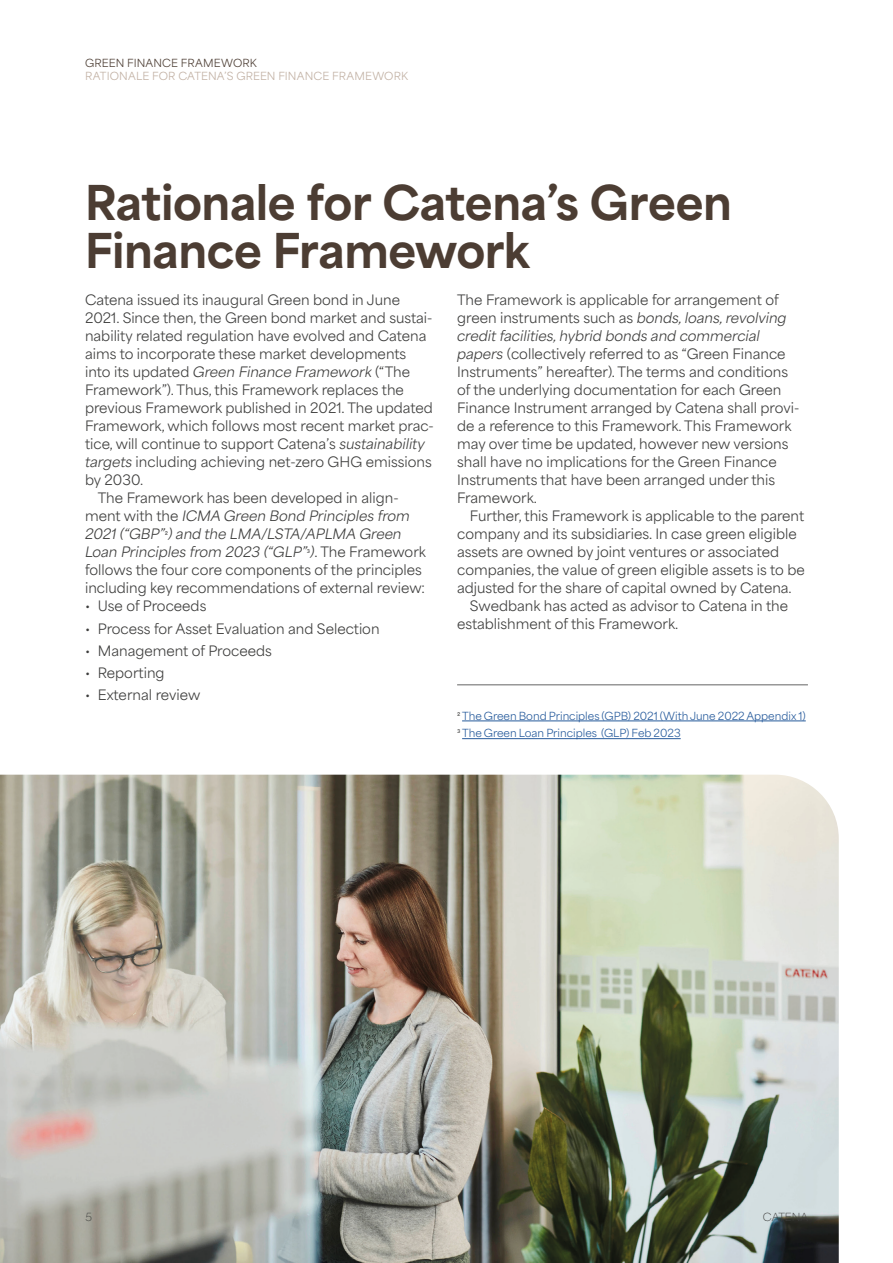
<style>
.page{position:relative;width:893px;height:1263px;background:#fff}
.page>*{position:absolute;margin:0;border:0;box-sizing:border-box;transform-origin:0 0}
.Huvudrubrik{font:800 45px/48px "Area Normal";letter-spacing:-.01em;color:#4c3d33}
.Brödtext{font:13.5px/18px "Area Normal";color:#3d3d3c}
.Fotnot{font:10.5px "Area Normal";color:#275b9c}
.Huvudrubrik-2{font:10.5px "Area Normal";letter-spacing:.015em;color:#c1b0a3}
.Huvudrubrik-3{font:10.5px "Area Normal";letter-spacing:.015em;color:#4c3d33}
.Flagga_2_a_raden{font:100 10.5px "Area Normal";color:#3d3d3c}
.s1{font-style:italic}
.s2{font-size:10.5px}
.s3{color:#3d3d3c}
</style>
<div class="page">
<img style="left:0;top:775px;width:839px;height:488px">
<hr style="left:462px;top:721px;width:344px;height:1px;background:#275b9c">
<hr style="left:462px;top:738px;width:219px;height:1px;background:#275b9c">
<hr style="left:457px;top:684px;width:351px;height:1px;background:#646463">
<p class="Huvudrubrik-3" style="left:85px;top:53px;width:173px">GREEN FINANCE FRAMEWORK</p>
<p class="Huvudrubrik-2" style="left:85px;top:67px;width:325px">RATIONALE FOR CATENA’S GREEN FINANCE FRAMEWORK</p>
<p class="Huvudrubrik" style="left:85px;top:174px;width:648px">Rationale for Catena’s Green<br>Finance Framework</p>
<p class="Brödtext" style="left:85px;top:289px;width:350px">Catena issued its inaugural Green bond in June 2021. Since then, the Green bond market and sustai&shy;nability related regulation have evolved and Catena aims to incorporate these market developments into its updated <span class="s1">Green Finance Framework</span> (“The Framework”). Thus, this Framework replaces the previous Framework published in 2021. The updated Framework, which follows most recent market prac&shy;tice, will continue to support Catena’s <span class="s1">sustainability targets</span> including achieving net-zero GHG emissions by 2030.</p>
<p class="Brödtext" style="left:85px;top:487px;width:342px;text-indent:13px">The Framework has been developed in align&shy;ment with the <span class="s1">ICMA Green Bond Principles from 2021 (“GBP”</span><span class="s2">2</span><span class="s1">) and the LMA/LSTA/APLMA Green Loan Principles from 2023 (“GLP”</span><span class="s2">3</span><span class="s1">)</span>. The Framework follows the four core components of the principles including key recommendations of external review:</p>
<p class="Brödtext" style="left:85px;top:595px;width:123px">• Use of Proceeds</p>
<p class="Brödtext" style="left:85px;top:618px;width:296px">• Process for Asset Evaluation and Selection</p>
<p class="Brödtext" style="left:85px;top:640px;width:188px">• Management of Proceeds</p>
<p class="Brödtext" style="left:85px;top:662px;width:81px">• Reporting</p>
<p class="Brödtext" style="left:85px;top:684px;width:117px">• External review</p>
<p class="Brödtext" style="left:457px;top:289px;width:344px">The Framework is applicable for arrangement of green instruments such as <span class="s1">bonds, loans, revolving credit facilities, hybrid bonds and commercial papers</span> (collectively referred to as “Green Finance Instruments” hereafter). The terms and conditions of the underlying documentation for each Green Finance Instrument arranged by Catena shall provi&shy;de a reference to this Framework. This Framework may over time be updated, however new versions shall have no implications for the Green Finance Instruments that have been arranged under this Framework.</p>
<p class="Brödtext" style="left:457px;top:505px;width:349px;text-indent:13px">Further, this Framework is applicable to the parent company and its subsidiaries. In case green eligible assets are owned by joint ventures or associated companies, the value of green eligible assets is to be adjusted for the share of capital owned by Catena.</p>
<p class="Brödtext" style="left:457px;top:595px;width:332px;text-indent:13px">Swedbank has acted as advisor to Catena in the establishment of this Framework.</p>
<p class="Fotnot" style="left:457px;top:706px;width:350px"><span class="s3">2</span> The Green Bond Principles (GPB) 2021 (With June 2022 Appendix 1)</p>
<p class="Fotnot" style="left:457px;top:724px;width:225px"><span class="s3">3</span> The Green Loan Principles (GLP) Feb 2023</p>
<p class="Flagga_2_a_raden" style="left:85px;top:1208px;width:9px">5</p>
<p class="Flagga_2_a_raden" style="left:763px;top:1208px;width:47px">CATENA</p>
</div>
